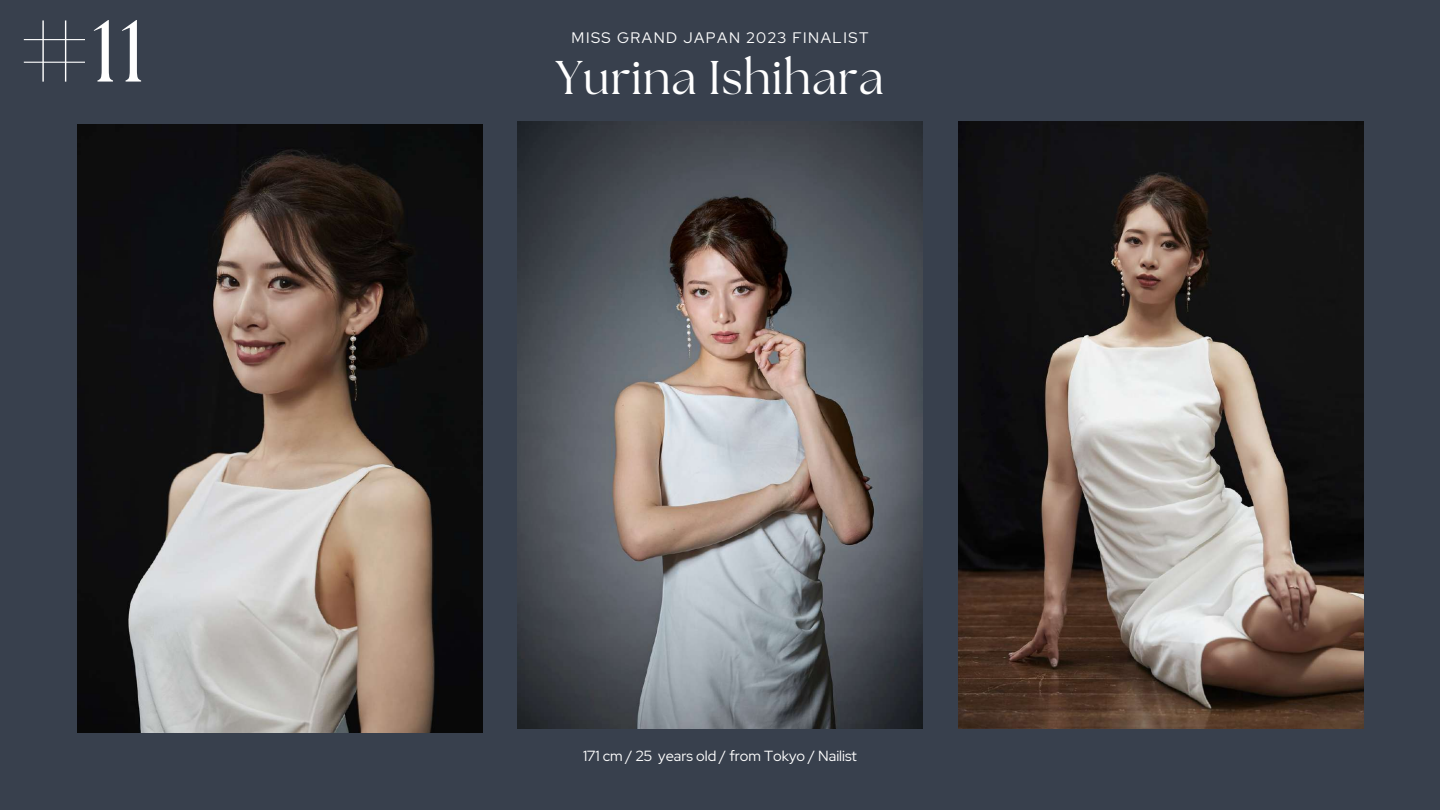
<style>
.page{position:relative;width:1440px;height:810px;background:#38404d}
.page>*{position:absolute;margin:0;border:0;box-sizing:border-box;transform-origin:0 0}
.t1{font:87.3px "The Seasons";color:#fff}
.t2{font:47.2px "The Seasons";letter-spacing:.02em;color:#fff}
.t3{font:15.2px "Red Hat Display";letter-spacing:.1em;color:#fff}
.t4{font:14.6px "Red Hat Display";color:#fff}
</style>
<div class="page">
<img style="left:517px;top:121px;width:405px;height:608px">
<img style="left:77px;top:125px;width:405px;height:607px">
<img style="left:958px;top:121px;width:405px;height:608px">
<h1 class="t1" style="left:19px;top:12px;width:128px">#11</h1>
<p class="t3" style="left:572px;top:28px;width:298px">MISS GRAND JAPAN 2023 FINALIST</p>
<h2 class="t2" style="left:556px;top:56px;width:329px">Yurina Ishihara</h2>
<p class="t4" style="left:583px;top:746px;width:275px">171 cm / 25 years old / from Tokyo / Nailist</p>
</div>
